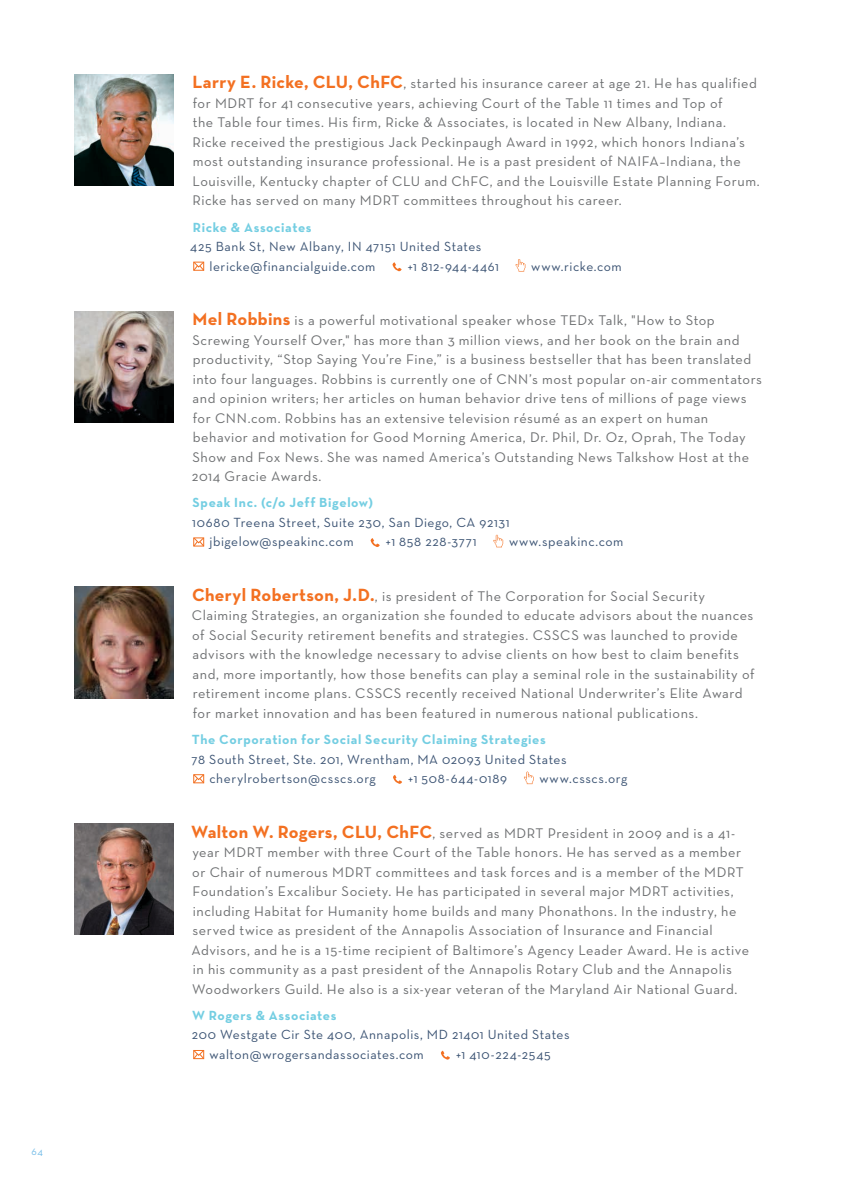
<style>
.page{position:relative;width:864px;height:1188px;background:#fff}
.page>*{position:absolute;margin:0;border:0;box-sizing:border-box;transform-origin:0 0}
.t1{font:14.25px/19.5px "Neutraface Text";letter-spacing:.04em;color:#6d6f71}
.t2{font:13.5px/19.5px "Neutraface Text";letter-spacing:.04em;color:#3b5373}
.t3{font:700 13.5px "Neutraface Text";letter-spacing:.045em;color:#74cee2}
.t4{font:10.5px "Neutraface Text";color:#76bde8}
.s1{font-weight:700;font-size:18px;color:#f37021}
</style>
<div class="page">
<img style="left:74px;top:74px;width:100px;height:111px">
<svg style="left:193px;top:261px;width:12px;height:10px"></svg>
<svg style="left:393px;top:262px;width:9px;height:9px"></svg>
<svg style="left:516px;top:259px;width:9px;height:13px"></svg>
<img style="left:74px;top:311px;width:100px;height:111px">
<svg style="left:193px;top:537px;width:12px;height:10px"></svg>
<svg style="left:371px;top:538px;width:9px;height:9px"></svg>
<svg style="left:493px;top:535px;width:10px;height:12px"></svg>
<img style="left:74px;top:587px;width:100px;height:111px">
<svg style="left:193px;top:774px;width:12px;height:10px"></svg>
<svg style="left:393px;top:775px;width:9px;height:9px"></svg>
<svg style="left:524px;top:772px;width:10px;height:12px"></svg>
<img style="left:74px;top:824px;width:100px;height:111px">
<svg style="left:193px;top:1050px;width:12px;height:10px"></svg>
<svg style="left:441px;top:1051px;width:9px;height:9px"></svg>
<p class="t4" style="left:31px;top:1145px;width:13px">64</p>
<p class="t1" style="left:192px;top:73px;width:569px"><span class="s1">Larry E. Ricke, CLU, ChFC</span>, started his insurance career at age 21. He has qualified for MDRT for 41 consecutive years, achieving Court of the Table 11 times and Top of<br>the Table four times. His firm, Ricke &amp; Associates, is located in New Albany, Indiana.<br>Ricke received the prestigious Jack Peckinpaugh Award in 1992, which honors Indiana’s most outstanding insurance professional. He is a past president of NAIFA–Indiana, the Louisville, Kentucky chapter of CLU and ChFC, and the Louisville Estate Planning Forum.<br>Ricke has served on many MDRT committees throughout his career.</p>
<p class="t3" style="left:193px;top:218px;width:120px">Ricke &amp; Associates</p>
<p class="t2" style="left:210px;top:236px;width:273px;text-indent:-19px">425 Bank St, New Albany, IN 47151 United States lericke@financialguide.com</p>
<p class="t2" style="left:408px;top:256px;width:93px">+1 812-944-4461</p>
<p class="t2" style="left:531px;top:256px;width:92px">www.ricke.com</p>
<p class="t1" style="left:192px;top:310px;width:572px"><span class="s1">Mel Robbins</span> is a powerful motivational speaker whose TEDx Talk, "How to Stop Screwing Yourself Over," has more than 3 million views, and her book on the brain and productivity, “Stop Saying You’re Fine,” is a business bestseller that has been translated into four languages. Robbins is currently one of CNN’s most popular on-air commentators and opinion writers; her articles on human behavior drive tens of millions of page views for CNN.com. Robbins has an extensive television résumé as an expert on human behavior and motivation for Good Morning America, Dr. Phil, Dr. Oz, Oprah, The Today Show and Fox News. She was named America’s Outstanding News Talkshow Host at the 2014 Gracie Awards.</p>
<p class="t3" style="left:193px;top:494px;width:182px">Speak Inc. (c/o Jeff Bigelow)</p>
<p class="t2" style="left:210px;top:512px;width:302px;text-indent:-17px">10680 Treena Street, Suite 230, San Diego, CA 92131 jbigelow@speakinc.com</p>
<p class="t2" style="left:386px;top:532px;width:92px">+1 858 228-3771</p>
<p class="t2" style="left:509px;top:532px;width:116px">www.speakinc.com</p>
<p class="t1" style="left:192px;top:586px;width:564px"><span class="s1">Cheryl Robertson, J.D.</span>, is president of The Corporation for Social Security Claiming Strategies, an organization she founded to educate advisors about the nuances of Social Security retirement benefits and strategies. CSSCS was launched to provide advisors with the knowledge necessary to advise clients on how best to claim benefits and, more importantly, how those benefits can play a seminal role in the sustainability of retirement income plans. CSSCS recently received National Underwriter’s Elite Award for market innovation and has been featured in numerous national publications.</p>
<p class="t3" style="left:192px;top:731px;width:355px">The Corporation for Social Security Claiming Strategies</p>
<p class="t2" style="left:210px;top:749px;width:359px;text-indent:-18px">78 South Street, Ste. 201, Wrentham, MA 02093 United States cherylrobertson@csscs.org</p>
<p class="t2" style="left:408px;top:769px;width:100px">+1 508-644-0189</p>
<p class="t2" style="left:540px;top:769px;width:89px">www.csscs.org</p>
<p class="t1" style="left:191px;top:823px;width:559px"><span class="s1">Walton W. Rogers, CLU, ChFC</span>, served as MDRT President in 2009 and is a 41- year MDRT member with three Court of the Table honors. He has served as a member or Chair of numerous MDRT committees and task forces and is a member of the MDRT Foundation’s Excalibur Society. He has participated in several major MDRT activities, including Habitat for Humanity home builds and many Phonathons. In the industry, he served twice as president of the Annapolis Association of Insurance and Financial Advisors, and he is a 15-time recipient of Baltimore’s Agency Leader Award. He is active in his community as a past president of the Annapolis Rotary Club and the Annapolis Woodworkers Guild. He also is a six-year veteran of the Maryland Air National Guard.</p>
<p class="t3" style="left:192px;top:1007px;width:146px">W Rogers &amp; Associates</p>
<p class="t2" style="left:210px;top:1025px;width:362px;text-indent:-18px">200 Westgate Cir Ste 400, Annapolis, MD 21401 United States walton@wrogersandassociates.com</p>
<p class="t2" style="left:456px;top:1044px;width:96px">+1 410-224-2545</p>
</div>
